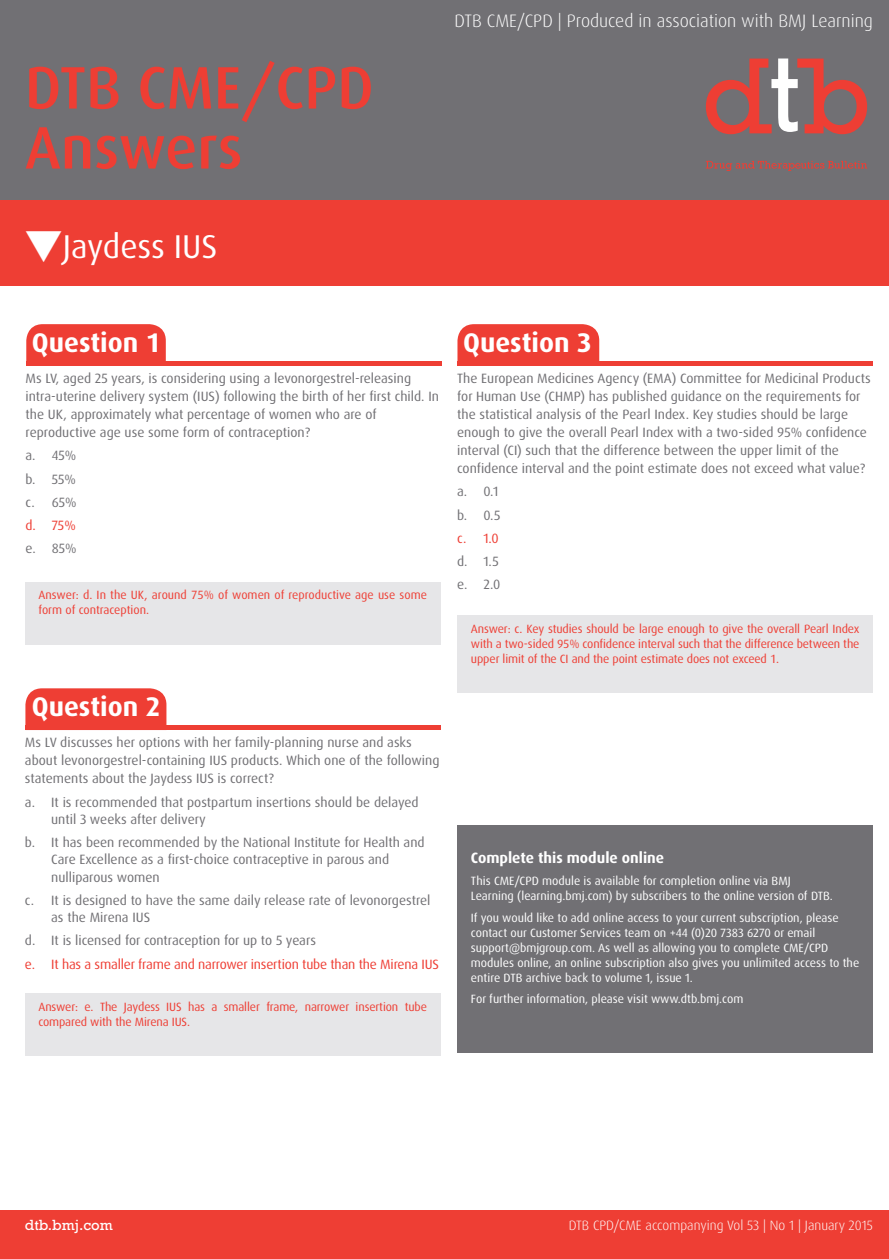
<style>
.page{position:relative;width:889px;height:1259px;background:#fff}
.page>*{position:absolute;margin:0;border:0;box-sizing:border-box;transform-origin:0 0}
.t1{font:500 60px/60px "Dax";color:#ee3e34}
.t2{font:33px "Dax Pro";color:#fff}
.t3{font:700 27px "Dax";color:#fff}
.t4{font:300 18px "Dax Pro";color:#fff}
.t5{font:700 15px "Dax";color:#fff}
.t6{font:15px "Rockwell";color:#fff}
.t7{font:13.5px/18px "Dax Pro";color:#717074}
.t8{font:13.5px "Dax Pro";letter-spacing:-.015em;color:#ee3e34}
.t9{font:300 13.5px "Dax Pro";color:#fff}
.t10{font:12px/15px "Dax Pro";color:#fff}
.t11{font:12px/15px "Dax";letter-spacing:-.01em;color:#ee3e34}
.s1{font-family:"STIX General"}
</style>
<div class="page">
<div style="left:0;top:1210px;width:889px;height:49px;background:#ee3e34"></div>
<div style="left:0;top:0;width:889px;height:200px;background:#717074"></div>
<div style="left:0;top:200px;width:889px;height:86px;background:#ee3e34"></div>
<svg style="left:706px;top:58px;width:161px;height:76px"></svg>
<svg style="left:706px;top:161px;width:161px;height:10px"></svg>
<div style="left:457px;top:826px;width:416px;height:227px;background:#717074"></div>
<div style="left:457px;top:324px;width:142px;height:37px;background:#ee3e34"></div>
<div style="left:457px;top:361px;width:416px;height:5px;background:#ee3e34"></div>
<div style="left:457px;top:615px;width:416px;height:77px;background:#e6e6e8"></div>
<div style="left:25px;top:688px;width:141px;height:37px;background:#ee3e34"></div>
<div style="left:25px;top:725px;width:416px;height:5px;background:#ee3e34"></div>
<div style="left:25px;top:993px;width:415px;height:62px;background:#e6e6e8"></div>
<div style="left:25px;top:582px;width:415px;height:62px;background:#e6e6e8"></div>
<div style="left:26px;top:324px;width:140px;height:37px;background:#ee3e34"></div>
<div style="left:26px;top:361px;width:416px;height:5px;background:#ee3e34"></div>
<h1 class="t1" style="left:25px;top:58px;width:350px">DTB CME/CPD<br>Answers</h1>
<h2 class="t2" style="left:25px;top:225px;width:194px"><span class="s1">▼</span>Jaydess IUS</h2>
<h3 class="t4" style="left:454px;top:10px;width:420px">DTB CME/CPD | Produced in association with BMJ Learning</h3>
<h3 class="t3" style="left:32px;top:327px;width:130px">Question 1</h3>
<p class="t7" style="left:26px;top:370px;width:415px">Ms LV, aged 25 years, is considering using a levonorgestrel-releasing intra-uterine delivery system (IUS) following the birth of her first child. In the UK, approximately what percentage of women who are of reproductive age use some form of contraception?</p>
<p class="t7" style="left:26px;top:444px;width:53px;line-height:23.2px;text-align:justify">a. 45% b. 55% c. 65%</p>
<p class="t8" style="left:26px;top:517px;width:52px">d. 75%</p>
<p class="t7" style="left:26px;top:540px;width:53px">e. 85%</p>
<p class="t11" style="left:38px;top:588px;width:390px">Answer: d. In the UK, around 75% of women of reproductive age use some form of contraception.</p>
<h3 class="t3" style="left:32px;top:691px;width:130px">Question 2</h3>
<p class="t7" style="left:25px;top:734px;width:416px">Ms LV discusses her options with her family-planning nurse and asks about levonorgestrel-containing IUS products. Which one of the following statements about the Jaydess IUS is correct?</p>
<p class="t7" style="left:51px;top:793px;width:369px;line-height:17.2px;text-indent:-26px">a. It is recommended that postpartum insertions should be delayed until 3 weeks after delivery</p>
<p class="t7" style="left:51px;top:834px;width:375px;line-height:17.2px;text-indent:-26px">b. It has been recommended by the National Institute for Health and<br>Care Excellence as a first-choice contraceptive in parous and nulliparous women</p>
<p class="t7" style="left:51px;top:891px;width:381px;line-height:17.2px;text-indent:-26px">c. It is designed to have the same daily release rate of levonorgestrel as the Mirena IUS</p>
<p class="t7" style="left:25px;top:932px;width:293px">d. It is licensed for contraception for up to 5 years</p>
<p class="t8" style="left:25px;top:955px;width:415px">e. It has a smaller frame and narrower insertion tube than the Mirena IUS</p>
<p class="t11" style="left:38px;top:999px;width:390px">Answer: e. The Jaydess IUS has a smaller frame, narrower insertion tube compared with the Mirena IUS.</p>
<h3 class="t3" style="left:463px;top:327px;width:130px">Question 3</h3>
<p class="t7" style="left:457px;top:370px;width:415px">The European Medicines Agency (EMA) Committee for Medicinal Products for Human Use (CHMP) has published guidance on the requirements for the statistical analysis of the Pearl Index. Key studies should be large enough to give the overall Pearl Index with a two-sided 95% confidence interval (CI) such that the difference between the upper limit of the confidence interval and the point estimate does not exceed what value?</p>
<p class="t7" style="left:457px;top:480px;width:45px;line-height:23.2px">a. 0.1 b. 0.5</p>
<p class="t8" style="left:457px;top:529px;width:43px">c. 1.0</p>
<p class="t7" style="left:457px;top:550px;width:45px;line-height:23.2px">d. 1.5 e. 2.0</p>
<p class="t11" style="left:471px;top:621px;width:390px;text-align:justify">Answer: c. Key studies should be large enough to give the overall Pearl Index with a two-sided 95% confidence interval such that the difference between the upper limit of the CI and the point estimate does not exceed 1.</p>
<p class="t5" style="left:471px;top:849px;width:195px">Complete this module online</p>
<p class="t10" style="left:471px;top:873px;width:363px">This CME/CPD module is available for completion online via BMJ<br>Learning (learning.bmj.com) by subscribers to the online version of DTB.</p>
<p class="t10" style="left:471px;top:910px;width:390px">If you would like to add online access to your current subscription, please contact our Customer Services team on +44 (0)20 7383 6270 or email support@bmjgroup.com. As well as allowing you to complete CME/CPD modules online, an online subscription also gives you unlimited access to the entire DTB archive back to volume 1, issue 1.</p>
<p class="t10" style="left:471px;top:992px;width:274px">For further information, please visit www.dtb.bmj.com</p>
<p class="t6" style="left:25px;top:1216px;width:89px">dtb.bmj.com</p>
<p class="t9" style="left:569px;top:1217px;width:306px">DTB CPD/CME accompanying Vol 53 | No 1 | January 2015</p>
</div>
